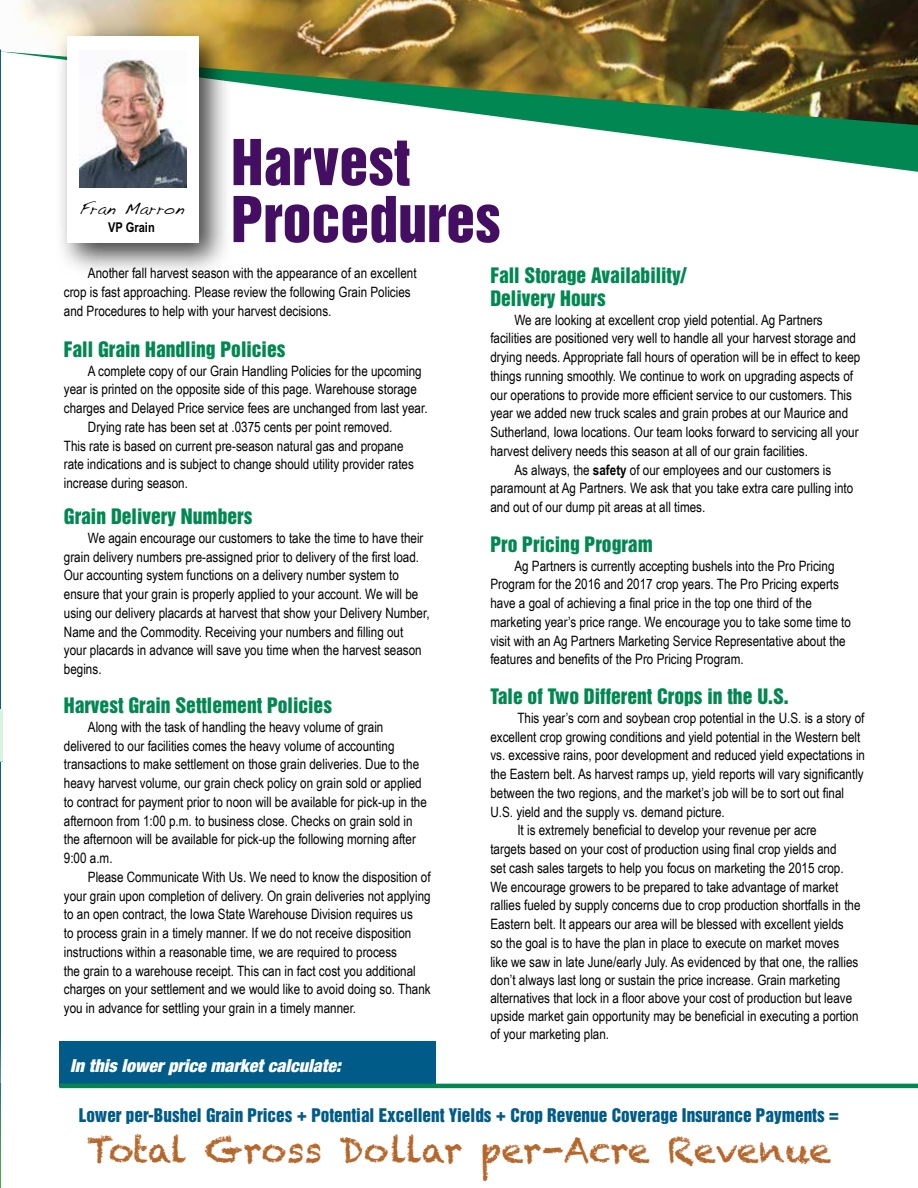
<style>
.page{position:relative;width:918px;height:1188px;background:#fff}
.page>*{position:absolute;margin:0;border:0;box-sizing:border-box;transform-origin:0 0}
.t1{font:57.75px/57px "Helvetica Inserat";color:#440e62}
.t2{font:34.95px "Chalkduster";letter-spacing:-.01em;color:#b5662a}
.t3{font:19.5px/22.5px "Helvetica Inserat";color:#008752}
.t4{font:italic 900 condensed 18px "Helvetica Neue";color:#fff}
.t5{font:17.25px "Helvetica Inserat";color:#005b88}
.t6{font:14.25px/18.8px "Arial Narrow";color:#000}
.t7{font:13.5px "Dakota";color:#000}
.t8{font:700 13.5px "Arial Narrow";color:#000}
.s1{font-weight:700}
</style>
<div class="page">
<img style="left:0;top:0;width:918px;height:52px">
<svg style="left:5px;top:52px;width:913px;height:120px"></svg>
<div style="left:55px;top:24px;width:177px;height:252px;background:#000;opacity:.75"></div>
<div style="left:67px;top:36px;width:132px;height:207px;background:#fff"></div>
<img style="left:79px;top:58px;width:108px;height:130px">
<hr style="left:0;top:1084px;width:1px;height:104px;background:#41ad49">
<svg style="left:0;top:50px;width:1px;height:1097px"></svg>
<div style="left:59px;top:1041px;width:377px;height:46px;background:#005b88"></div>
<hr style="left:59px;top:1084px;width:859px;height:4px;background:#008752">
<hr style="left:0;top:710px;width:2px;height:52px;background:#8fdcab">
<hr style="left:0;top:709px;width:2px;height:52px;background:#d6f2e1">
<p class="t7" style="left:79px;top:201px;width:106px">Fran Marron</p>
<p class="t8" style="left:108px;top:219px;width:48px">VP Grain</p>
<h1 class="t1" style="left:231px;top:135px;width:271px">Harvest<br>Procedures</h1>
<p class="t6" style="left:64px;top:263px;width:354px;text-indent:24px">Another fall harvest season with the appearance of an excellent crop is fast approaching. Please review the following Grain Policies and Procedures to help with your harvest decisions.</p>
<h3 class="t3" style="left:64px;top:338px;width:223px">Fall Grain Handling Policies</h3>
<p class="t6" style="left:88px;top:361px;width:335px">A complete copy of our Grain Handling Policies for the upcoming</p>
<p class="t6" style="left:64px;top:379px;width:354px">year is printed on the opposite side of this page. Warehouse storage</p>
<p class="t6" style="left:64px;top:398px;width:365px">charges and Delayed Price service fees are unchanged from last year.</p>
<p class="t6" style="left:88px;top:417px;width:306px">Drying rate has been set at .0375 cents per point removed.</p>
<p class="t6" style="left:64px;top:436px;width:341px">This rate is based on current pre-season natural gas and propane</p>
<p class="t6" style="left:64px;top:454px;width:352px">rate indications and is subject to change should utility provider rates</p>
<p class="t6" style="left:64px;top:473px;width:126px">increase during season.</p>
<h3 class="t3" style="left:64px;top:506px;width:190px">Grain Delivery Numbers</h3>
<p class="t6" style="left:64px;top:528px;width:367px;text-indent:24px">We again encourage our customers to take the time to have their grain delivery numbers pre-assigned prior to delivery of the first load.<br>Our accounting system functions on a delivery number system to ensure that your grain is properly applied to your account. We will be using our delivery placards at harvest that show your Delivery Number, Name and the Commodity. Receiving your numbers and filling out your placards in advance will save you time when the harvest season begins.</p>
<h3 class="t3" style="left:64px;top:695px;width:270px">Harvest Grain Settlement Policies</h3>
<p class="t6" style="left:64px;top:717px;width:365px;text-indent:24px">Along with the task of handling the heavy volume of grain delivered to our facilities comes the heavy volume of accounting transactions to make settlement on those grain deliveries. Due to the heavy harvest volume, our grain check policy on grain sold or applied to contract for payment prior to noon will be available for pick-up in the afternoon from 1:00 p.m. to business close. Checks on grain sold in the afternoon will be available for pick-up the following morning after 9:00 a.m.</p>
<p class="t6" style="left:64px;top:867px;width:368px;text-indent:24px">Please Communicate With Us. We need to know the disposition of your grain upon completion of delivery. On grain deliveries not applying to an open contract, the Iowa State Warehouse Division requires us<br>to process grain in a timely manner. If we do not receive disposition instructions within a reasonable time, we are required to process<br>the grain to a warehouse receipt. This can in fact cost you additional charges on your settlement and we would like to avoid doing so. Thank you in advance for settling your grain in a timely manner.</p>
<p class="t4" style="left:70px;top:1054px;width:272px">In this lower price market calculate:</p>
<h3 class="t3" style="left:490px;top:265px;width:197px">Fall Storage Availability/<br>Delivery Hours</h3>
<p class="t6" style="left:514px;top:310px;width:310px">We are looking at excellent crop yield potential. Ag Partners</p>
<p class="t6" style="left:490px;top:328px;width:367px">facilities are positioned very well to handle all your harvest storage and</p>
<p class="t6" style="left:490px;top:347px;width:372px">drying needs. Appropriate fall hours of operation will be in effect to keep</p>
<p class="t6" style="left:490px;top:366px;width:364px">things running smoothly. We continue to work on upgrading aspects of</p>
<p class="t6" style="left:490px;top:385px;width:363px">our operations to provide more efficient service to our customers. This</p>
<p class="t6" style="left:490px;top:403px;width:359px">year we added new truck scales and grain probes at our Maurice and</p>
<p class="t6" style="left:490px;top:422px;width:370px">Sutherland, Iowa locations. Our team looks forward to servicing all your</p>
<p class="t6" style="left:490px;top:441px;width:319px">harvest delivery needs this season at all of our grain facilities.</p>
<p class="t6" style="left:514px;top:460px;width:318px">As always, the <span class="s1">safety</span> of our employees and our customers is</p>
<p class="t6" style="left:490px;top:478px;width:364px">paramount at Ag Partners. We ask that you take extra care pulling into</p>
<p class="t6" style="left:490px;top:497px;width:217px">and out of our dump pit areas at all times.</p>
<h3 class="t3" style="left:490px;top:533px;width:164px">Pro Pricing Program</h3>
<p class="t6" style="left:490px;top:556px;width:362px;text-indent:24px">Ag Partners is currently accepting bushels into the Pro Pricing Program for the 2016 and 2017 crop years. The Pro Pricing experts have a goal of achieving a final price in the top one third of the marketing year’s price range. We encourage you to take some time to visit with an Ag Partners Marketing Service Representative about the features and benefits of the Pro Pricing Program.</p>
<h3 class="t3" style="left:490px;top:686px;width:300px">Tale of Two Different Crops in the U.S.</h3>
<p class="t6" style="left:517px;top:708px;width:349px">This year’s corn and soybean crop potential in the U.S. is a story of</p>
<p class="t6" style="left:490px;top:727px;width:372px">excellent crop growing conditions and yield potential in the Western belt</p>
<p class="t6" style="left:490px;top:745px;width:376px">vs. excessive rains, poor development and reduced yield expectations in</p>
<p class="t6" style="left:490px;top:764px;width:375px">the Eastern belt. As harvest ramps up, yield reports will vary significantly</p>
<p class="t6" style="left:490px;top:783px;width:355px">between the two regions, and the market’s job will be to sort out final</p>
<p class="t6" style="left:490px;top:802px;width:236px">U.S. yield and the supply vs. demand picture.</p>
<p class="t6" style="left:517px;top:820px;width:301px">It is extremely beneficial to develop your revenue per acre</p>
<p class="t6" style="left:490px;top:839px;width:348px">targets based on your cost of production using final crop yields and</p>
<p class="t6" style="left:490px;top:858px;width:355px">set cash sales targets to help you focus on marketing the 2015 crop.</p>
<p class="t6" style="left:490px;top:877px;width:349px">We encourage growers to be prepared to take advantage of market</p>
<p class="t6" style="left:490px;top:895px;width:372px">rallies fueled by supply concerns due to crop production shortfalls in the</p>
<p class="t6" style="left:490px;top:914px;width:355px">Eastern belt. It appears our area will be blessed with excellent yields</p>
<p class="t6" style="left:490px;top:933px;width:350px">so the goal is to have the plan in place to execute on market moves</p>
<p class="t6" style="left:490px;top:952px;width:370px">like we saw in late June/early July. As evidenced by that one, the rallies</p>
<p class="t6" style="left:490px;top:970px;width:352px">don’t always last long or sustain the price increase. Grain marketing</p>
<p class="t6" style="left:490px;top:988px;width:363px">alternatives that lock in a floor above your cost of production but leave</p>
<p class="t6" style="left:490px;top:1006px;width:370px">upside market gain opportunity may be beneficial in executing a portion</p>
<p class="t6" style="left:490px;top:1024px;width:120px">of your marketing plan.</p>
<p class="t5" style="left:79px;top:1105px;width:762px">Lower per-Bushel Grain Prices + Potential Excellent Yields + Crop Revenue Coverage Insurance Payments =</p>
<h2 class="t2" style="left:87px;top:1129px;width:746px">Total Gross Dollar per-Acre Revenue</h2>
</div>
